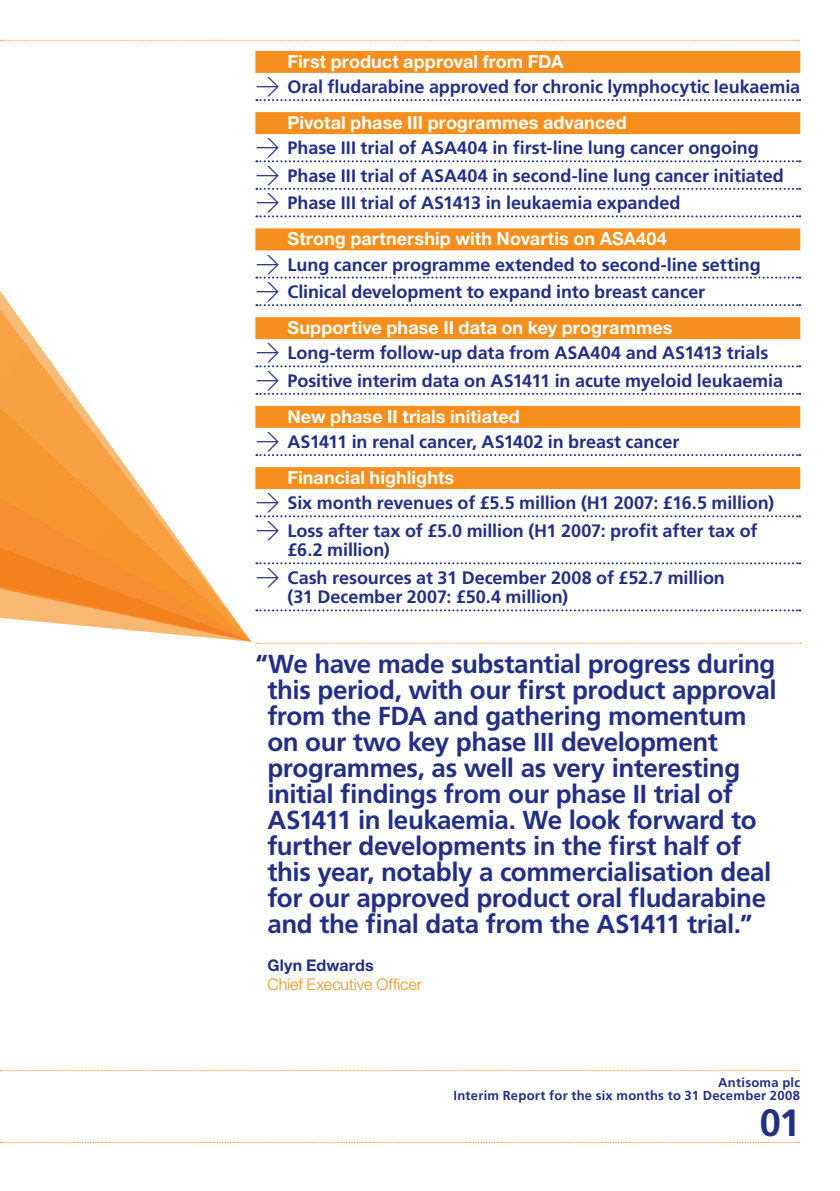
<style>
.page{position:relative;width:840px;height:1191px;background:#fff}
.page>*{position:absolute;margin:0;border:0;box-sizing:border-box;transform-origin:0 0}
.t1{font:700 38px "Frutiger LT Std";color:#232f84}
.t2{font:700 26px/26px "Frutiger LT Std";letter-spacing:-.015em;color:#232f84}
.t3{font:700 18px/27.6px "Frutiger LT Std";letter-spacing:-.005em;color:#232f84}
.t4{font:700 18px "Helvetica Neue LT Std";letter-spacing:.005em;color:#fff}
.t5{font:300 16px "Helvetica Neue LT Std";color:#f78f1e}
.t6{font:700 16px "Helvetica Neue LT Std";letter-spacing:.01em;color:#232f84}
.t7{font:700 13px/13px "Frutiger LT Std";letter-spacing:.02em;color:#232f84;text-align:right}
.s1{font-family:"DIN";font-weight:300;font-size:24px}
</style>
<div class="page">
<svg style="left:251px;top:40px;width:547px;height:1px"></svg>
<svg style="left:0;top:1070px;width:798px;height:1px"></svg>
<svg style="left:0;top:1142px;width:798px;height:1px"></svg>
<div style="left:255px;top:51px;width:544px;height:22px;background:#f78f1e"></div>
<svg style="left:256px;top:99px;width:543px;height:2px"></svg>
<div style="left:255px;top:112px;width:544px;height:22px;background:#f78f1e"></div>
<svg style="left:256px;top:160px;width:543px;height:2px"></svg>
<svg style="left:256px;top:188px;width:543px;height:2px"></svg>
<svg style="left:256px;top:215px;width:543px;height:2px"></svg>
<div style="left:255px;top:228px;width:544px;height:22px;background:#f78f1e"></div>
<svg style="left:256px;top:276px;width:543px;height:2px"></svg>
<svg style="left:256px;top:304px;width:543px;height:2px"></svg>
<div style="left:255px;top:317px;width:544px;height:22px;background:#f78f1e"></div>
<svg style="left:256px;top:365px;width:543px;height:2px"></svg>
<svg style="left:256px;top:393px;width:543px;height:2px"></svg>
<div style="left:255px;top:406px;width:544px;height:22px;background:#f78f1e"></div>
<svg style="left:256px;top:454px;width:543px;height:2px"></svg>
<div style="left:255px;top:467px;width:544px;height:22px;background:#f78f1e"></div>
<svg style="left:256px;top:515px;width:543px;height:2px"></svg>
<svg style="left:256px;top:562px;width:543px;height:2px"></svg>
<svg style="left:256px;top:609px;width:543px;height:2px"></svg>
<svg style="left:0;top:40px;width:251px;height:601px"></svg>
<svg style="left:255px;top:643px;width:545px;height:1px"></svg>
<p class="t4" style="left:287px;top:50px;width:277px">First product approval from FDA</p>
<p class="t3" style="left:255px;top:73px;width:546px"><span class="s1">&gt;</span> Oral fludarabine approved for chronic lymphocytic leukaemia</p>
<p class="t4" style="left:287px;top:112px;width:341px">Pivotal phase III programmes advanced</p>
<p class="t3" style="left:255px;top:134px;width:529px"><span class="s1">&gt;</span> Phase III trial of ASA404 in first-line lung cancer ongoing <span class="s1">&gt;</span> Phase III trial of ASA404 in second-line lung cancer initiated <span class="s1">&gt;</span> Phase III trial of AS1413 in leukaemia expanded</p>
<p class="t4" style="left:287px;top:228px;width:380px">Strong partnership with Novartis on ASA404</p>
<p class="t3" style="left:255px;top:251px;width:506px"><span class="s1">&gt;</span> Lung cancer programme extended to second-line setting <span class="s1">&gt;</span> Clinical development to expand into breast cancer</p>
<p class="t4" style="left:287px;top:316px;width:386px">Supportive phase II data on key programmes</p>
<p class="t3" style="left:255px;top:339px;width:529px"><span class="s1">&gt;</span> Long-term follow-up data from ASA404 and AS1413 trials <span class="s1">&gt;</span> Positive interim data on AS1411 in acute myeloid leukaemia</p>
<p class="t4" style="left:287px;top:405px;width:234px">New phase II trials initiated</p>
<p class="t3" style="left:255px;top:428px;width:425px"><span class="s1">&gt;</span> AS1411 in renal cancer, AS1402 in breast cancer</p>
<p class="t4" style="left:287px;top:466px;width:168px">Financial highlights</p>
<p class="t3" style="left:255px;top:489px;width:520px"><span class="s1">&gt;</span> Six month revenues of £5.5 million (H1 2007: £16.5 million) <span class="s1">&gt;</span> Loss after tax of £5.0 million (H1 2007: profit after tax of</p>
<p class="t3" style="left:255px;top:536px;width:471px;text-indent:32px">£6.2 million)<br><span class="s1">&gt;</span> Cash resources at 31 December 2008 of £52.7 million</p>
<p class="t3" style="left:287px;top:583px;width:282px">(31 December 2007: £50.4 million)</p>
<p class="t2" style="left:267px;top:651px;width:510px;text-indent:-12px">“We have made substantial progress during this period, with our first product approval from the FDA and gathering momentum on our two key phase III development programmes, as well as very interesting initial findings from our phase II trial of AS1411 in leukaemia. We look forward to further developments in the first half of this year, notably a commercialisation deal for our approved product oral fludarabine and the final data from the AS1411 trial.”</p>
<p class="t6" style="left:267px;top:955px;width:108px">Glyn Edwards</p>
<p class="t5" style="left:267px;top:974px;width:156px">Chief Executive Officer</p>
<p class="t7" style="left:453px;top:1075px;width:348px">Antisoma plc<br>Interim Report for the six months to 31 December 2008</p>
<h1 class="t1" style="left:759px;top:1100px;width:42px">01</h1>
</div>
